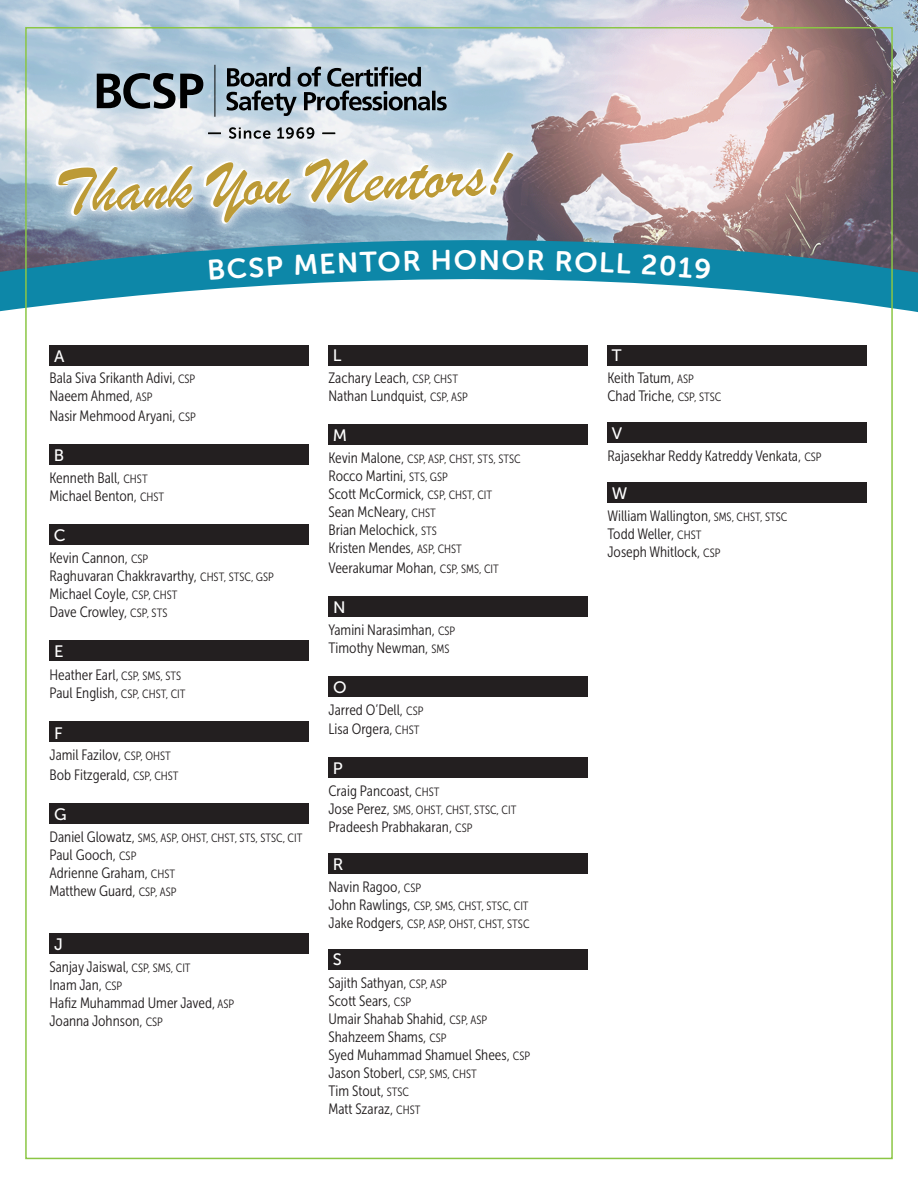
<style>
.page{position:relative;width:918px;height:1188px;background:#fff}
.page>*{position:absolute;margin:0;border:0;box-sizing:border-box;transform-origin:0 0}
.t1{font:66.6px "Brush Script";color:#bc9a36}
.t2{font:28.5px "Museo Sans Rounded 700";color:#fff}
.t3{font:16.5px "Museo Sans 500";color:#fff}
.t4{font:15px "Museo Sans Cond 300";color:#231f20}
.t5{font:12px "Museo Sans Cond 300";color:#231f20}
.s1{font-size:12px}
.s2{font-size:15px}
</style>
<div class="page">
<img style="left:0;top:0;width:918px;height:224px">
<div style="left:78px;top:49px;width:386px;height:107px;background:#fff;opacity:.75"></div>
<svg style="left:97px;top:73px;width:106px;height:36px;background:#636d74"></svg>
<svg style="left:226px;top:67px;width:221px;height:49px;background:#81909a"></svg>
<hr style="left:215px;top:65px;width:1px;height:52px;background:#040503">
<svg style="left:229px;top:127px;width:42px;height:12px"></svg>
<svg style="left:277px;top:127px;width:37px;height:12px"></svg>
<svg style="left:208px;top:132px;width:13px;height:2px"></svg>
<svg style="left:322px;top:132px;width:13px;height:2px"></svg>
<div style="left:44px;top:140px;width:481px;height:96px;background:#fff;opacity:.75"></div>
<svg style="left:0;top:224px;width:918px;height:142px"></svg>
<div style="left:50px;top:345px;width:259px;height:20px;background:#231f20"></div>
<div style="left:50px;top:444px;width:259px;height:21px;background:#231f20"></div>
<div style="left:50px;top:524px;width:259px;height:21px;background:#231f20"></div>
<div style="left:50px;top:640px;width:259px;height:21px;background:#231f20"></div>
<div style="left:50px;top:722px;width:259px;height:20px;background:#231f20"></div>
<div style="left:50px;top:803px;width:259px;height:21px;background:#231f20"></div>
<div style="left:50px;top:933px;width:259px;height:21px;background:#231f20"></div>
<div style="left:328px;top:345px;width:260px;height:20px;background:#231f20"></div>
<div style="left:328px;top:424px;width:260px;height:21px;background:#231f20"></div>
<div style="left:328px;top:596px;width:260px;height:21px;background:#231f20"></div>
<div style="left:328px;top:676px;width:260px;height:21px;background:#231f20"></div>
<div style="left:328px;top:758px;width:260px;height:20px;background:#231f20"></div>
<div style="left:328px;top:853px;width:260px;height:21px;background:#231f20"></div>
<div style="left:328px;top:949px;width:260px;height:21px;background:#231f20"></div>
<div style="left:608px;top:345px;width:259px;height:20px;background:#231f20"></div>
<div style="left:608px;top:422px;width:259px;height:21px;background:#231f20"></div>
<div style="left:608px;top:482px;width:259px;height:21px;background:#231f20"></div>
<div style="left:209px;top:250px;width:241px;height:30px;background:#0d87a8"></div>
<svg style="left:503px;top:250px;width:41px;height:21px"></svg>
<div style="left:557px;top:251px;width:154px;height:28px;background:#0d87a8"></div>
<p class="t1" style="left:53px;top:150px;width:455px;rotate:-2deg">Thank You Mentors!</p>
<p class="t2" style="left:454px;top:244px;width:48px">ON</p>
<p class="t3" style="left:54px;top:347px;width:12px">A</p>
<p class="t4" style="left:50px;top:370px;width:147px">Bala Siva Srikanth Adivi, <span class="s1">CSP</span></p>
<p class="t4" style="left:50px;top:388px;width:105px">Naeem Ahmed, <span class="s1">ASP</span></p>
<p class="t4" style="left:50px;top:408px;width:148px">Nasir Mehmood Aryani, <span class="s1">CSP</span></p>
<p class="t3" style="left:54px;top:446px;width:12px">B</p>
<p class="t4" style="left:50px;top:470px;width:100px">Kenneth Ball, <span class="s1">CHST</span></p>
<p class="t4" style="left:50px;top:488px;width:116px">Michael Benton, <span class="s1">CHST</span></p>
<p class="t3" style="left:54px;top:526px;width:13px">C</p>
<p class="t4" style="left:50px;top:550px;width:100px">Kevin Cannon, <span class="s1">CSP</span></p>
<p class="t4" style="left:50px;top:568px;width:226px">Raghuvaran Chakkravarthy, <span class="s1">CHST, STSC, GSP</span></p>
<p class="t4" style="left:50px;top:586px;width:130px">Michael Coyle, <span class="s1">CSP, CHST</span></p>
<p class="t4" style="left:50px;top:604px;width:119px">Dave Crowley, <span class="s1">CSP, STS</span></p>
<p class="t3" style="left:54px;top:642px;width:11px">E</p>
<p class="t4" style="left:50px;top:667px;width:133px">Heather Earl, <span class="s1">CSP, SMS, STS</span></p>
<p class="t4" style="left:50px;top:685px;width:138px">Paul English, <span class="s1">CSP, CHST, CIT</span></p>
<p class="t3" style="left:54px;top:724px;width:10px">F</p>
<p class="t4" style="left:50px;top:747px;width:123px">Jamil Fazilov, <span class="s1">CSP, OHST</span></p>
<p class="t4" style="left:50px;top:767px;width:131px">Bob Fitzgerald, <span class="s1">CSP, CHST</span></p>
<p class="t3" style="left:54px;top:805px;width:14px">G</p>
<p class="t5" style="left:50px;top:831px;width:255px"><span class="s2">Daniel Glowatz,</span> SMS, ASP, OHST, CHST, STS, STSC, CIT</p>
<p class="t4" style="left:50px;top:847px;width:88px">Paul Gooch, <span class="s1">CSP</span></p>
<p class="t4" style="left:50px;top:865px;width:127px">Adrienne Graham, <span class="s1">CHST</span></p>
<p class="t4" style="left:50px;top:883px;width:128px">Matthew Guard, <span class="s1">CSP, ASP</span></p>
<p class="t3" style="left:54px;top:936px;width:10px">J</p>
<p class="t4" style="left:50px;top:959px;width:143px">Sanjay Jaiswal, <span class="s1">CSP, SMS, CIT</span></p>
<p class="t4" style="left:50px;top:977px;width:74px">Inam Jan, <span class="s1">CSP</span></p>
<p class="t4" style="left:50px;top:995px;width:186px">Hafiz Muhammad Umer Javed, <span class="s1">ASP</span></p>
<p class="t4" style="left:50px;top:1013px;width:115px">Joanna Johnson, <span class="s1">CSP</span></p>
<p class="t3" style="left:333px;top:347px;width:10px">L</p>
<p class="t4" style="left:328px;top:370px;width:131px">Zachary Leach, <span class="s1">CSP, CHST</span></p>
<p class="t4" style="left:328px;top:388px;width:141px">Nathan Lundquist, <span class="s1">CSP, ASP</span></p>
<p class="t3" style="left:333px;top:426px;width:16px">M</p>
<p class="t5" style="left:328px;top:453px;width:194px"><span class="s2">Kevin Malone,</span> CSP, ASP, CHST, STS, STSC</p>
<p class="t4" style="left:328px;top:468px;width:121px">Rocco Martini, <span class="s1">STS, GSP</span></p>
<p class="t4" style="left:328px;top:486px;width:165px">Scott McCormick, <span class="s1">CSP, CHST, CIT</span></p>
<p class="t4" style="left:328px;top:504px;width:109px">Sean McNeary, <span class="s1">CHST</span></p>
<p class="t4" style="left:328px;top:522px;width:110px">Brian Melochick, <span class="s1">STS</span></p>
<p class="t4" style="left:328px;top:540px;width:135px">Kristen Mendes, <span class="s1">ASP, CHST</span></p>
<p class="t4" style="left:328px;top:560px;width:172px">Veerakumar Mohan, <span class="s1">CSP, SMS, CIT</span></p>
<p class="t3" style="left:333px;top:598px;width:14px">N</p>
<p class="t4" style="left:328px;top:622px;width:128px">Yamini Narasimhan, <span class="s1">CSP</span></p>
<p class="t4" style="left:328px;top:640px;width:123px">Timothy Newman, <span class="s1">SMS</span></p>
<p class="t3" style="left:333px;top:678px;width:15px">O</p>
<p class="t4" style="left:328px;top:701px;width:96px">Jarred O’Dell, <span class="s1">CSP</span></p>
<p class="t4" style="left:328px;top:721px;width:92px">Lisa Orgera, <span class="s1">CHST</span></p>
<p class="t3" style="left:333px;top:759px;width:12px">P</p>
<p class="t4" style="left:328px;top:783px;width:112px">Craig Pancoast, <span class="s1">CHST</span></p>
<p class="t5" style="left:328px;top:804px;width:189px"><span class="s2">Jose Perez,</span> SMS, OHST, CHST, STSC, CIT</p>
<p class="t4" style="left:328px;top:819px;width:145px">Pradeesh Prabhakaran, <span class="s1">CSP</span></p>
<p class="t3" style="left:333px;top:855px;width:12px">R</p>
<p class="t4" style="left:328px;top:879px;width:94px">Navin Ragoo, <span class="s1">CSP</span></p>
<p class="t5" style="left:328px;top:899px;width:202px"><span class="s2">John Rawlings,</span> CSP, SMS, CHST, STSC, CIT</p>
<p class="t5" style="left:328px;top:917px;width:203px"><span class="s2">Jake Rodgers,</span> CSP, ASP, OHST, CHST, STSC</p>
<p class="t3" style="left:333px;top:951px;width:11px">S</p>
<p class="t4" style="left:328px;top:974px;width:120px">Sajith Sathyan, <span class="s1">CSP, ASP</span></p>
<p class="t4" style="left:328px;top:992px;width:84px">Scott Sears, <span class="s1">CSP</span></p>
<p class="t4" style="left:328px;top:1010px;width:160px">Umair Shahab Shahid, <span class="s1">CSP, ASP</span></p>
<p class="t4" style="left:328px;top:1028px;width:120px">Shahzeem Shams, <span class="s1">CSP</span></p>
<p class="t4" style="left:328px;top:1046px;width:203px">Syed Muhammad Shamuel Shees, <span class="s1">CSP</span></p>
<p class="t4" style="left:328px;top:1064px;width:150px">Jason Stoberl, <span class="s1">CSP, SMS, CHST</span></p>
<p class="t4" style="left:328px;top:1082px;width:82px">Tim Stout, <span class="s1">STSC</span></p>
<p class="t4" style="left:328px;top:1100px;width:94px">Matt Szaraz, <span class="s1">CHST</span></p>
<p class="t3" style="left:612px;top:347px;width:11px">T</p>
<p class="t4" style="left:608px;top:370px;width:88px">Keith Tatum, <span class="s1">ASP</span></p>
<p class="t4" style="left:608px;top:388px;width:115px">Chad Triche, <span class="s1">CSP, STSC</span></p>
<p class="t3" style="left:612px;top:424px;width:12px">V</p>
<p class="t4" style="left:608px;top:448px;width:216px">Rajasekhar Reddy Katreddy Venkata, <span class="s1">CSP</span></p>
<p class="t3" style="left:612px;top:484px;width:17px">W</p>
<p class="t4" style="left:608px;top:508px;width:182px">William Wallington, <span class="s1">SMS, CHST, STSC</span></p>
<p class="t4" style="left:608px;top:526px;width:95px">Todd Weller, <span class="s1">CHST</span></p>
<p class="t4" style="left:608px;top:544px;width:114px">Joseph Whitlock, <span class="s1">CSP</span></p>
</div>
